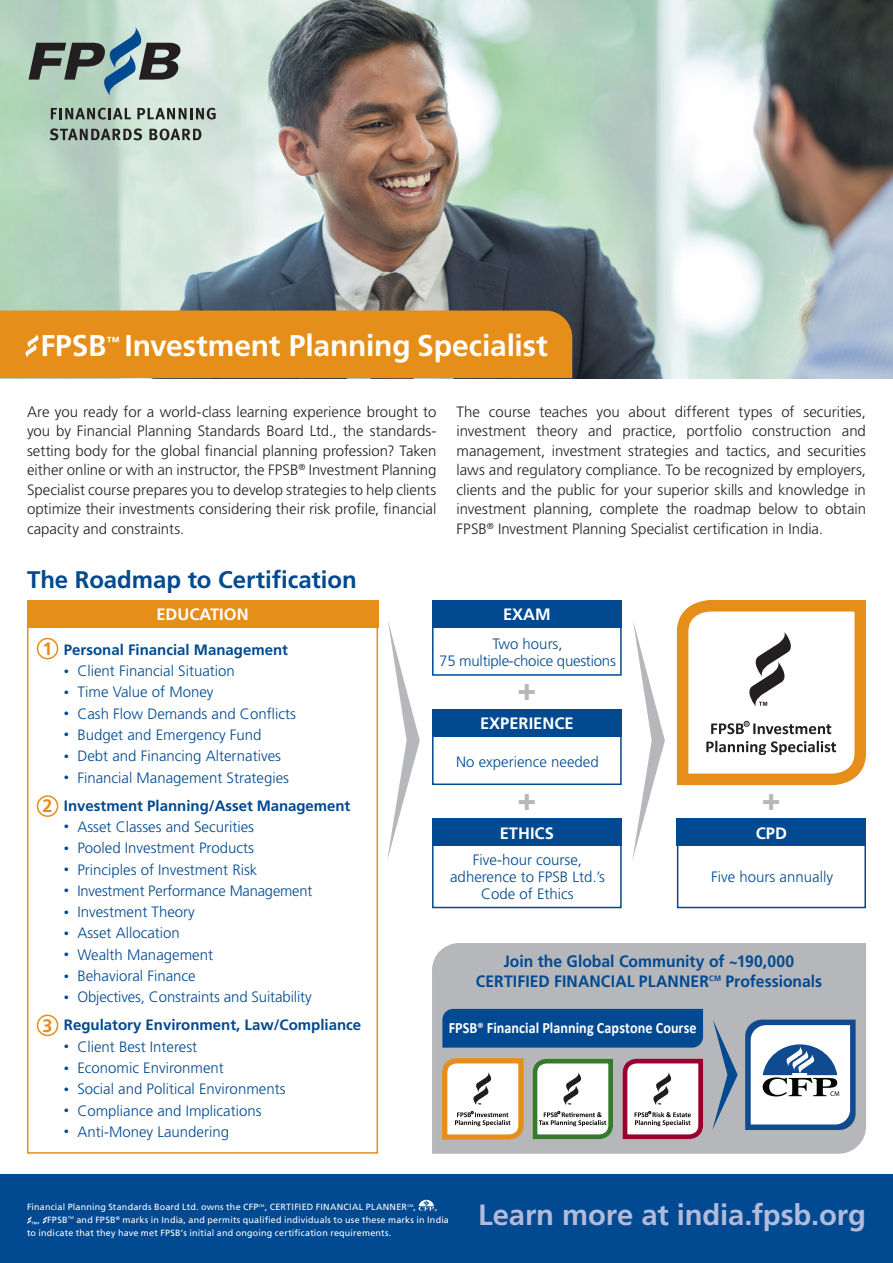
<style>
.page{position:relative;width:893px;height:1263px;background:#fff}
.page>*{position:absolute;margin:0;border:0;box-sizing:border-box;transform-origin:0 0}
.t1{font:900 31.5px "Frutiger";color:#b6b7bb}
.t2{font:700 30px "Frutiger";letter-spacing:-.005em;color:#fff}
.t3{font:700 29.25px "Frutiger";letter-spacing:-.005em;color:#b3bbda}
.t4{font:700 24px "Frutiger";letter-spacing:-.005em;color:#014990}
.t5{font:700 18px "Frutiger";color:#e58e19}
.t6{font:700 16.5px/19.8px "Frutiger";letter-spacing:.005em;color:#014990;text-align:center;scale:.95 1}
.t7{font:700 16.5px "Frutiger";color:#fff}
.t8{font:700 15.75px "Calibri";color:#fff;scale:.9 1}
.t9{font:300 15px/19.5px "Frutiger";color:#231f20;text-align:justify}
.t10{font:300 15px/17.2px "Frutiger";color:#014990;text-align:center}
.t11{font:700 15px/28px "Frutiger";color:#014990}
.t12{font:700 13.05px "Frutiger";color:#fff}
.t13{font:9px/12.8px "Frutiger";letter-spacing:.02em;color:#fff}
.t14{font:3.9px "Frutiger";color:#fff}
.s1{font-size:10.5px}
.s2{font-weight:300;font-size:10.5px}
.s3{font-weight:300}
.s4{font-weight:700}
.s5{font-size:13.5px}
</style>
<div class="page">
<img style="left:0;top:0;width:893px;height:378px">
<svg style="left:51px;top:108px;width:80px;height:12px"></svg>
<svg style="left:137px;top:108px;width:79px;height:11px"></svg>
<svg style="left:50px;top:128px;width:92px;height:12px"></svg>
<svg style="left:149px;top:129px;width:52px;height:11px"></svg>
<svg style="left:28px;top:27px;width:153px;height:69px;background:#8ba19c"></svg>
<div style="left:0;top:311px;width:572px;height:67px;background:#e58e19"></div>
<div style="left:27px;top:600px;width:351px;height:554px;border:2px solid #e58e19"></div>
<div style="left:27px;top:600px;width:351px;height:27px;background:#e58e19"></div>
<div style="left:37px;top:638px;width:21px;height:21px;border:2px solid #e58e19;border-radius:50%"></div>
<div style="left:37px;top:795px;width:21px;height:22px;border:2px solid #e58e19;border-radius:50%"></div>
<div style="left:37px;top:1014px;width:21px;height:22px;border:2px solid #e58e19;border-radius:50%"></div>
<div style="left:432px;top:600px;width:190px;height:76px;border:2px solid #014990"></div>
<div style="left:432px;top:600px;width:190px;height:27px;background:#014990"></div>
<div style="left:432px;top:709px;width:190px;height:76px;border:2px solid #014990"></div>
<div style="left:432px;top:709px;width:190px;height:27px;background:#014990"></div>
<div style="left:432px;top:819px;width:190px;height:89px;border:2px solid #014990"></div>
<div style="left:432px;top:819px;width:190px;height:27px;background:#014990"></div>
<div style="left:677px;top:819px;width:189px;height:89px;border:2px solid #014990"></div>
<div style="left:677px;top:819px;width:189px;height:27px;background:#014990"></div>
<svg style="left:632px;top:621px;width:33px;height:239px"></svg>
<svg style="left:387px;top:621px;width:33px;height:239px"></svg>
<svg style="left:676px;top:600px;width:191px;height:186px"></svg>
<div style="left:0;top:1174px;width:893px;height:89px;background:#014990"></div>
<svg style="left:419px;top:1200px;width:15px;height:10px"></svg>
<svg style="left:27px;top:1216px;width:5px;height:8px"></svg>
<svg style="left:42px;top:1216px;width:5px;height:8px"></svg>
<div style="left:432px;top:943px;width:434px;height:211px;background:#b6b7bb"></div>
<svg style="left:745px;top:1019px;width:111px;height:111px"></svg>
<svg style="left:712px;top:1019px;width:26px;height:111px;background:#92a1b2"></svg>
<div style="left:442px;top:1009px;width:261px;height:38px;background:#014990"></div>
<svg style="left:440px;top:1056px;width:265px;height:85px"></svg>
<h2 class="t2" style="left:40px;top:328px;width:68px">FPSB</h2>
<p class="t12" style="left:106px;top:334px;width:15px">™</p>
<h2 class="t2" style="left:124px;top:328px;width:425px">Investment Planning Specialist</h2>
<p class="t9" style="left:27px;top:402px;width:411px">Are you ready for a world-class learning experience brought to you by Financial Planning Standards Board Ltd., the standards&shy;setting body for the global financial planning profession? Taken either online or with an instructor, the FPSB<sup>®</sup> Investment Planning Specialist course prepares you to develop strategies to help clients optimize their investments considering their risk profile, financial capacity and constraints.</p>
<p class="t9" style="left:457px;top:402px;width:411px">The course teaches you about different types of securities, investment theory and practice, portfolio construction and management, investment strategies and tactics, and securities laws and regulatory compliance. To be recognized by employers, clients and the public for your superior skills and knowledge in investment planning, complete the roadmap below to obtain FPSB<sup>®</sup> Investment Planning Specialist certification in India.</p>
<h3 class="t4" style="left:27px;top:566px;width:331px">The Roadmap to Certification</h3>
<p class="t5" style="left:43px;top:638px;width:12px">1</p>
<p class="t5" style="left:43px;top:795px;width:12px">2</p>
<p class="t5" style="left:43px;top:1015px;width:12px">3</p>
<p class="t7" style="left:156px;top:605px;width:94px">EDUCATION</p>
<p class="t11" style="left:64px;top:635px;width:226px">Personal Financial Management</p>
<p class="t10" style="left:64px;top:662px;width:172px"><span class="s1">•</span> Client Financial Situation</p>
<p class="t10" style="left:64px;top:683px;width:151px"><span class="s1">•</span> Time Value of Money</p>
<p class="t10" style="left:64px;top:705px;width:233px"><span class="s1">•</span> Cash Flow Demands and Conflicts</p>
<p class="t10" style="left:64px;top:726px;width:199px"><span class="s1">•</span> Budget and Emergency Fund</p>
<p class="t10" style="left:64px;top:747px;width:219px"><span class="s1">•</span> Debt and Financing Alternatives</p>
<p class="t11" style="left:64px;top:763px;width:288px"><span class="s2">•</span> <span class="s3">Financial Management Strategies<br></span>Investment Planning/Asset Management</p>
<p class="t10" style="left:64px;top:818px;width:192px"><span class="s1">•</span> Asset Classes and Securities</p>
<p class="t10" style="left:64px;top:839px;width:191px"><span class="s1">•</span> Pooled Investment Products</p>
<p class="t10" style="left:64px;top:861px;width:195px"><span class="s1">•</span> Principles of Investment Risk</p>
<p class="t10" style="left:64px;top:882px;width:250px"><span class="s1">•</span> Investment Performance Management</p>
<p class="t10" style="left:64px;top:903px;width:132px"><span class="s1">•</span> Investment Theory</p>
<p class="t10" style="left:64px;top:924px;width:118px"><span class="s1">•</span> Asset Allocation</p>
<p class="t10" style="left:64px;top:946px;width:151px"><span class="s1">•</span> Wealth Management</p>
<p class="t10" style="left:64px;top:967px;width:133px"><span class="s1">•</span> Behavioral Finance</p>
<p class="t10" style="left:64px;top:983px;width:299px;line-height:28px;text-align:left"><span class="s1">•</span> Objectives, Constraints and Suitability<br><span class="s4">Regulatory Environment, Law/Compliance</span></p>
<p class="t10" style="left:64px;top:1038px;width:135px"><span class="s1">•</span> Client Best Interest</p>
<p class="t10" style="left:64px;top:1059px;width:161px"><span class="s1">•</span> Economic Environment</p>
<p class="t10" style="left:64px;top:1080px;width:223px"><span class="s1">•</span> Social and Political Environments</p>
<p class="t10" style="left:64px;top:1102px;width:199px"><span class="s1">•</span> Compliance and Implications</p>
<p class="t10" style="left:64px;top:1123px;width:167px"><span class="s1">•</span> Anti-Money Laundering</p>
<p class="t7" style="left:503px;top:605px;width:49px">EXAM</p>
<p class="t10" style="left:439px;top:635px;width:178px">Two hours,<br>75 multiple-choice questions</p>
<h1 class="t1" style="left:517px;top:670px;width:20px">+</h1>
<p class="t7" style="left:480px;top:714px;width:95px">EXPERIENCE</p>
<p class="t10" style="left:456px;top:753px;width:144px">No experience needed</p>
<h1 class="t1" style="left:517px;top:779px;width:20px">+</h1>
<p class="t7" style="left:500px;top:823px;width:56px">ETHICS</p>
<p class="t10" style="left:450px;top:851px;width:156px">Five-hour course, adherence to FPSB Ltd.’s<br>Code of Ethics</p>
<h1 class="t1" style="left:762px;top:779px;width:20px">+</h1>
<p class="t7" style="left:756px;top:823px;width:33px">CPD</p>
<p class="t10" style="left:711px;top:868px;width:123px">Five hours annually</p>
<p class="t6" style="left:476px;top:951px;width:366px">Join the Global Community of ~190,000<br>CERTIFIED FINANCIAL PLANNER<sup>CM</sup> Professionals</p>
<p class="t8" style="left:449px;top:1018px;width:277px">FPSB<span class="s5">®</span> Financial Planning Capstone Course</p>
<p class="t13" style="left:27px;top:1201px;width:233px">Financial Planning Standards Board Ltd. owns the CFP</p>
<p class="t14" style="left:258px;top:1203px;width:8px">CM</p>
<p class="t13" style="left:265px;top:1201px;width:144px">, CERTIFIED FINANCIAL PLANNER</p>
<p class="t14" style="left:407px;top:1203px;width:8px">CM</p>
<p class="t13" style="left:414px;top:1201px;width:4px">,</p>
<p class="t13" style="left:435px;top:1201px;width:4px">,</p>
<p class="t13" style="left:27px;top:1214px;width:423px;text-indent:49px">and FPSB<sup>®</sup> marks in India, and permits qualified individuals to use these marks in India to indicate that they have met FPSB’s initial and ongoing certification requirements.</p>
<p class="t13" style="left:31px;top:1214px;width:38px"><sub>™</sub>, FPSB</p>
<p class="t14" style="left:68px;top:1216px;width:8px">TM</p>
<h3 class="t3" style="left:478px;top:1197px;width:389px">Learn more at india.fpsb.org</h3>
</div>
